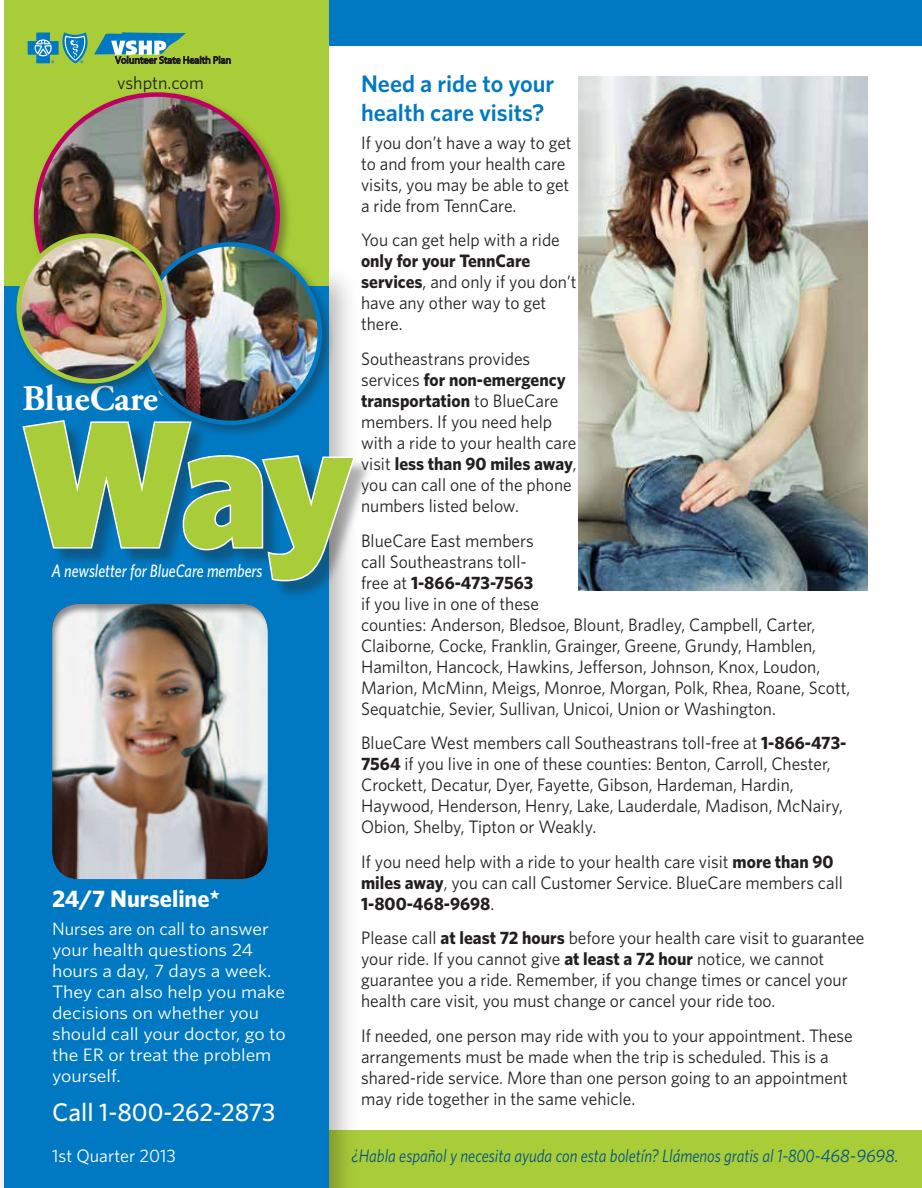
<style>
.page{position:relative;width:922px;height:1188px;background:#fff}
.page>*{position:absolute;margin:0;border:0;box-sizing:border-box;transform-origin:0 0}
.t1{font:900 180px "Whitney";color:#a9cd38;scale:.96 1}
.t2{font:700 36px "Adobe Garamond Pro";color:#fff}
.t3{font:500 25.5px "Whitney";color:#fff}
.t4{font:600 24px/28.8px "Whitney";color:#0079c2}
.t5{font:700 24px "Whitney";color:#fff}
.t6{font:18px/21px "Whitney";color:#231f20}
.t7{font:18px/21px "Whitney";color:#fff}
.t8{font:italic 18px "Whitney";color:#005187;scale:.88 1}
.t9{font:italic 500 18px "Whitney";color:#fff;scale:.84 1}
.s1{font-weight:700}
</style>
<div class="page">
<div style="left:308px;top:0;width:614px;height:46px;background:#0079c2"></div>
<div style="left:308px;top:1130px;width:614px;height:58px;background:#a9cd38"></div>
<div style="left:0;top:263px;width:360px;height:925px;background:#231f20;opacity:.35"></div>
<div style="left:5px;top:286px;width:324px;height:902px;background:#0079c2"></div>
<div style="left:4px;top:0;width:325px;height:286px;background:#a9cd38"></div>
<svg style="left:94px;top:32px;width:137px;height:32px"></svg>
<svg style="left:28px;top:32px;width:60px;height:32px"></svg>
<div style="left:26px;top:423px;width:347px;height:177px;background:#231f20;opacity:.35"></div>
<svg style="left:22px;top:418px;width:335px;height:165px"></svg>
<div style="left:51px;top:603px;width:217px;height:278px;background:#231f20;opacity:.5"></div>
<img style="left:578px;top:77px;width:290px;height:514px">
<div style="left:30px;top:89px;width:263px;height:262px;background:#231f20;opacity:.4"></div>
<img style="left:36px;top:95px;width:242px;height:241px;border-radius:121px">
<div style="left:136px;top:239px;width:199px;height:199px;background:#231f20;opacity:.4"></div>
<img style="left:141px;top:244px;width:179px;height:179px;border-radius:89px">
<div style="left:13px;top:230px;width:166px;height:166px;background:#231f20;opacity:.4"></div>
<img style="left:19px;top:236px;width:145px;height:145px;border-radius:73px">
<div style="left:16px;top:233px;width:151px;height:151px;border:4px solid #a9cd38;border-radius:50%"></div>
<p class="t6" style="left:117px;top:71px;width:88px">vshptn.com</p>
<h1 class="t2" style="left:23px;top:377px;width:149px">BlueCare®</h1>
<h1 class="t1" style="left:23px;top:363px;width:346px">Way</h1>
<h1 class="t9" style="left:51px;top:558px;width:253px">A newsletter for BlueCare members</h1>
<p class="t5" style="left:52px;top:883px;width:170px">24/7 Nurseline*</p>
<p class="t7" style="left:52px;top:918px;width:235px">Nurses are on call to answer your health questions 24 hours a day, 7 days a week.<br>They can also help you make decisions on whether you should call your doctor, go to the ER or treat the problem yourself.</p>
<p class="t3" style="left:52px;top:1095px;width:225px">Call 1-800-262-2873</p>
<h2 class="t4" style="left:361px;top:69px;width:195px">Need a ride to your health care visits?</h2>
<p class="t6" style="left:361px;top:132px;width:212px">If you don’t have a way to get to and from your health care visits, you may be able to get a ride from TennCare.</p>
<p class="t6" style="left:361px;top:229px;width:217px">You can get help with a ride <span class="s1">only for your TennCare services</span>, and only if you don’t have any other way to get there.</p>
<p class="t6" style="left:361px;top:348px;width:217px">Southeastrans provides services <span class="s1">for non-emergency transportation</span> to BlueCare members. If you need help with a ride to your health care visit <span class="s1">less than 90 miles away</span>, you can call one of the phone numbers listed below.</p>
<p class="t6" style="left:361px;top:529px;width:491px">BlueCare East members<br>call Southeastrans toll-<br>free at <span class="s1">1-866-473-7563<br></span>if you live in one of these<br>counties: Anderson, Bledsoe, Blount, Bradley, Campbell, Carter, Claiborne, Cocke, Franklin, Grainger, Greene, Grundy, Hamblen, Hamilton, Hancock, Hawkins, Jefferson, Johnson, Knox, Loudon, Marion, McMinn, Meigs, Monroe, Morgan, Polk, Rhea, Roane, Scott, Sequatchie, Sevier, Sullivan, Unicoi, Union or Washington.</p>
<p class="t6" style="left:361px;top:732px;width:486px">BlueCare West members call Southeastrans toll-free at <span class="s1">1-866-473- 7564</span> if you live in one of these counties: Benton, Carroll, Chester, Crockett, Decatur, Dyer, Fayette, Gibson, Hardeman, Hardin, Haywood, Henderson, Henry, Lake, Lauderdale, Madison, McNairy, Obion, Shelby, Tipton or Weakly.</p>
<p class="t6" style="left:361px;top:850px;width:483px">If you need help with a ride to your health care visit <span class="s1">more than 90 miles away</span>, you can call Customer Service. BlueCare members call<br><span class="s1">1-800-468-9698</span>.</p>
<p class="t6" style="left:361px;top:927px;width:505px">Please call <span class="s1">at least 72 hours</span> before your health care visit to guarantee your ride. If you cannot give <span class="s1">at least a 72 hour</span> notice, we cannot guarantee you a ride. Remember, if you change times or cancel your health care visit, you must change or cancel your ride too.</p>
<p class="t6" style="left:361px;top:1024px;width:493px">If needed, one person may ride with you to your appointment. These arrangements must be made when the trip is scheduled. This is a shared-ride service. More than one person going to an appointment may ride together in the same vehicle.</p>
<p class="t7" style="left:52px;top:1144px;width:125px">1st Quarter 2013</p>
<p class="t8" style="left:352px;top:1143px;width:623px">¿Habla español y necesita ayuda con esta boletín? Llámenos gratis al 1-800-468-9698.</p>
</div>
